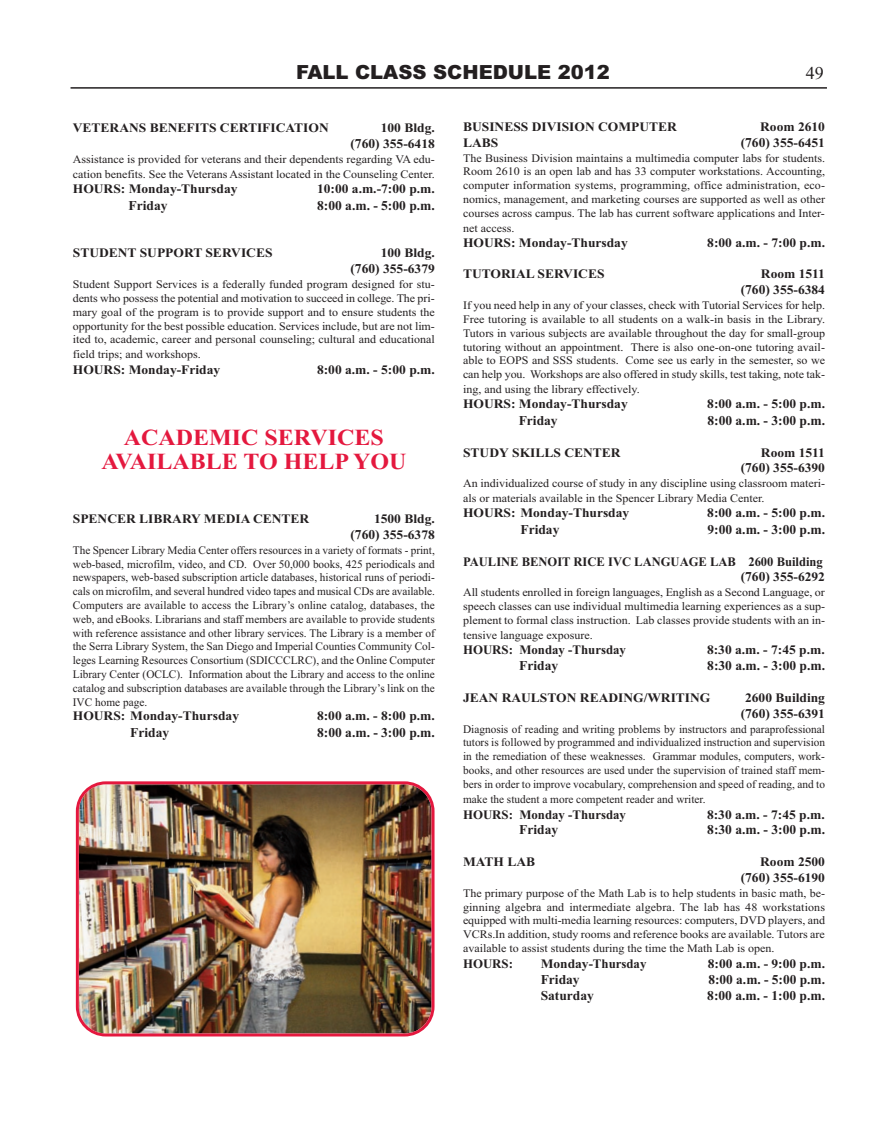
<style>
.page{position:relative;width:878px;height:1134px;background:#fff}
.page>*{position:absolute;margin:0;border:0;box-sizing:border-box;transform-origin:0 0}
.t1{font:700 23.1px/23.1px "Times New Roman";color:#e4183e;text-align:center;scale:1.04 1}
.t2{font:900 19.5px "Arial";color:#231f20}
.t3{font:18px "Times New Roman";color:#231f20}
.t4{font:700 13.5px "Times New Roman";color:#231f20}
.t5{font:700 12.9px/15.9px "Times New Roman";color:#231f20;text-align:right;scale:1.04 1}
.t6{font:700 12.9px/15.9px "Times New Roman";color:#231f20;text-align:right}
.t7{font:11.55px/14px "Times New Roman";color:#231f20;text-align:justify;scale:1.04 1}
.t8{font:11.55px/13.8px "Times New Roman";color:#231f20;text-align:justify}
.s1{font-size:13.5px}
</style>
<div class="page">
<img style="left:76px;top:781px;width:358px;height:255px">
<hr style="left:70px;top:87px;width:756px;height:2px;background:#231f20">
<h2 class="t2" style="left:296px;top:61px;width:315px">FALL CLASS SCHEDULE 2012</h2>
<h3 class="t3" style="left:805px;top:62px;width:19px">49</h3>
<p class="t5" style="left:73px;top:119px;width:247px">VETERANS BENEFITS CERTIFICATION</p>
<p class="t5" style="left:350px;top:119px;width:83px;line-height:16.4px">100 Bldg. <span class="s1">(760)</span> 355-6418</p>
<p class="t7" style="left:73px;top:151px;width:349px;line-height:14.9px">Assistance is provided for veterans and their dependents regarding VA edu&shy;cation benefits. See the Veterans Assistant located in the Counseling Center.</p>
<p class="t5" style="left:73px;top:181px;width:160px">HOURS: Monday-Thursday</p>
<p class="t5" style="left:317px;top:181px;width:115px">10:00 a.m.-7:00 p.m.</p>
<p class="t4" style="left:128px;top:197px;width:41px">Friday</p>
<p class="t4" style="left:317px;top:197px;width:119px">8:00 a.m. - 5:00 p.m.</p>
<p class="t5" style="left:73px;top:245px;width:193px">STUDENT SUPPORT SERVICES</p>
<p class="t5" style="left:350px;top:244px;width:83px;line-height:16.4px">100 Bldg. <span class="s1">(760)</span> 355-6379</p>
<p class="t7" style="left:73px;top:277px;width:349px">Student Support Services is a federally funded program designed for stu&shy;dents who possess the potential and motivation to succeed in college. The pri&shy;mary goal of the program is to provide support and to ensure students the opportunity for the best possible education. Services include, but are not lim&shy;ited to, academic, career and personal counseling; cultural and educational field trips; and workshops.</p>
<p class="t5" style="left:73px;top:362px;width:143px">HOURS: Monday-Friday</p>
<p class="t5" style="left:317px;top:362px;width:115px">8:00 a.m. - 5:00 p.m.</p>
<h1 class="t1" style="left:101px;top:426px;width:295px">ACADEMIC SERVICES<br>AVAILABLE TO HELP YOU</h1>
<p class="t5" style="left:73px;top:511px;width:229px">SPENCER LIBRARY MEDIA CENTER</p>
<p class="t5" style="left:350px;top:511px;width:83px">1500 Bldg. <span class="s1">(760)</span> 355-6378</p>
<p class="t8" style="left:73px;top:543px;width:363px">The Spencer Library Media Center offers resources in a variety of formats - print, web-based, microfilm, video, and CD. Over 50,000 books, 425 periodicals and newspapers, web-based subscription article databases, historical runs of periodi&shy;cals on microfilm, and several hundred video tapes and musical CDs are available.<br>Computers are available to access the Library’s online catalog, databases, the web, and eBooks. Librarians and staff members are available to provide students with reference assistance and other library services. The Library is a member of the Serra Library System, the San Diego and Imperial Counties Community Col&shy;leges Learning Resources Consortium (SDICCCLRC), and the Online Computer Library Center (OCLC). Information about the Library and access to the online catalog and subscription databases are available through the Library’s link on the IVC home page.</p>
<p class="t5" style="left:73px;top:708px;width:161px">HOURS: Monday-Thursday</p>
<p class="t5" style="left:317px;top:708px;width:115px">8:00 a.m. - 8:00 p.m.</p>
<p class="t4" style="left:130px;top:724px;width:41px">Friday</p>
<p class="t4" style="left:317px;top:724px;width:119px">8:00 a.m. - 3:00 p.m.</p>
<p class="t5" style="left:463px;top:119px;width:207px">BUSINESS DIVISION COMPUTER</p>
<p class="t5" style="left:760px;top:119px;width:64px">Room 2610</p>
<p class="t5" style="left:463px;top:134px;width:35px">LABS</p>
<p class="t5" style="left:740px;top:134px;width:83px"><span class="s1">(760)</span> 355-6451</p>
<p class="t7" style="left:463px;top:151px;width:349px">The Business Division maintains a multimedia computer labs for students.<br>Room 2610 is an open lab and has 33 computer workstations. Accounting, computer information systems, programming, office administration, eco&shy;nomics, management, and marketing courses are supported as well as other courses across campus. The lab has current software applications and Inter&shy;net access.</p>
<p class="t5" style="left:463px;top:235px;width:160px">HOURS: Monday-Thursday</p>
<p class="t5" style="left:707px;top:235px;width:115px">8:00 a.m. - 7:00 p.m.</p>
<p class="t5" style="left:463px;top:266px;width:137px">TUTORIAL SERVICES</p>
<p class="t5" style="left:740px;top:266px;width:83px">Room 1511 <span class="s1">(760)</span> 355-6384</p>
<p class="t7" style="left:463px;top:298px;width:349px">If you need help in any of your classes, check with Tutorial Services for help.<br>Free tutoring is available to all students on a walk-in basis in the Library.<br>Tutors in various subjects are available throughout the day for small-group tutoring without an appointment. There is also one-on-one tutoring avail&shy;able to EOPS and SSS students. Come see us early in the semester, so we can help you. Workshops are also offered in study skills, test taking, note tak&shy;ing, and using the library effectively.</p>
<p class="t5" style="left:463px;top:396px;width:160px">HOURS: Monday-Thursday</p>
<p class="t5" style="left:707px;top:396px;width:115px">8:00 a.m. - 5:00 p.m.</p>
<p class="t4" style="left:518px;top:412px;width:41px">Friday</p>
<p class="t4" style="left:707px;top:412px;width:119px">8:00 a.m. - 3:00 p.m.</p>
<p class="t5" style="left:463px;top:444px;width:153px">STUDY SKILLS CENTER</p>
<p class="t5" style="left:740px;top:444px;width:83px">Room 1511 <span class="s1">(760)</span> 355-6390</p>
<p class="t7" style="left:463px;top:476px;width:349px;line-height:14.9px">An individualized course of study in any discipline using classroom materi&shy;als or materials available in the Spencer Library Media Center.</p>
<p class="t5" style="left:463px;top:505px;width:161px">HOURS: Monday-Thursday</p>
<p class="t5" style="left:707px;top:505px;width:115px">8:00 a.m. - 5:00 p.m.</p>
<p class="t4" style="left:520px;top:521px;width:41px">Friday</p>
<p class="t4" style="left:707px;top:521px;width:119px">9:00 a.m. - 3:00 p.m.</p>
<p class="t6" style="left:463px;top:553px;width:363px">PAULINE BENOIT RICE IVC LANGUAGE LAB 2600 Building <span class="s1">(760)</span> 355-6292</p>
<p class="t7" style="left:463px;top:585px;width:349px">All students enrolled in foreign languages, English as a Second Language, or speech classes can use individual multimedia learning experiences as a sup&shy;plement to formal class instruction. Lab classes provide students with an in&shy;tensive language exposure.</p>
<p class="t6" style="left:463px;top:642px;width:164px">HOURS: Monday -Thursday</p>
<p class="t5" style="left:707px;top:642px;width:115px">8:30 a.m. - 7:45 p.m.</p>
<p class="t4" style="left:519px;top:658px;width:41px">Friday</p>
<p class="t4" style="left:707px;top:658px;width:119px">8:30 a.m. - 3:00 p.m.</p>
<p class="t5" style="left:463px;top:690px;width:239px">JEAN RAULSTON READING/WRITING</p>
<p class="t5" style="left:740px;top:690px;width:83px;text-align:center">2600 Building <span class="s1">(760)</span> 355-6391</p>
<p class="t8" style="left:463px;top:722px;width:363px">Diagnosis of reading and writing problems by instructors and paraprofessional tutors is followed by programmed and individualized instruction and supervision in the remediation of these weaknesses. Grammar modules, computers, work&shy;books, and other resources are used under the supervision of trained staff mem&shy;bers in order to improve vocabulary, comprehension and speed of reading, and to make the student a more competent reader and writer.</p>
<p class="t6" style="left:463px;top:806px;width:164px">HOURS: Monday -Thursday</p>
<p class="t5" style="left:707px;top:806px;width:115px">8:30 a.m. - 7:45 p.m.</p>
<p class="t4" style="left:519px;top:822px;width:41px">Friday</p>
<p class="t4" style="left:707px;top:822px;width:119px">8:30 a.m. - 3:00 p.m.</p>
<p class="t5" style="left:463px;top:854px;width:71px">MATH LAB</p>
<p class="t5" style="left:740px;top:854px;width:83px">Room 2500 <span class="s1">(760)</span> 355-6190</p>
<p class="t7" style="left:463px;top:886px;width:349px">The primary purpose of the Math Lab is to help students in basic math, be&shy;ginning algebra and intermediate algebra. The lab has 48 workstations equipped with multi-media learning resources: computers, DVD players, and VCRs.In addition, study rooms and reference books are available. Tutors are available to assist students during the time the Math Lab is open.</p>
<p class="t6" style="left:463px;top:956px;width:51px">HOURS:</p>
<p class="t5" style="left:540px;top:956px;width:103px">Monday-Thursday</p>
<p class="t5" style="left:707px;top:956px;width:114px">8:00 a.m. - 9:00 p.m.</p>
<p class="t4" style="left:540px;top:971px;width:41px">Friday</p>
<p class="t4" style="left:708px;top:971px;width:118px">8:00 a.m. - 5:00 p.m.</p>
<p class="t4" style="left:540px;top:987px;width:55px">Saturday</p>
<p class="t4" style="left:707px;top:987px;width:119px">8:00 a.m. - 1:00 p.m.</p>
</div>
